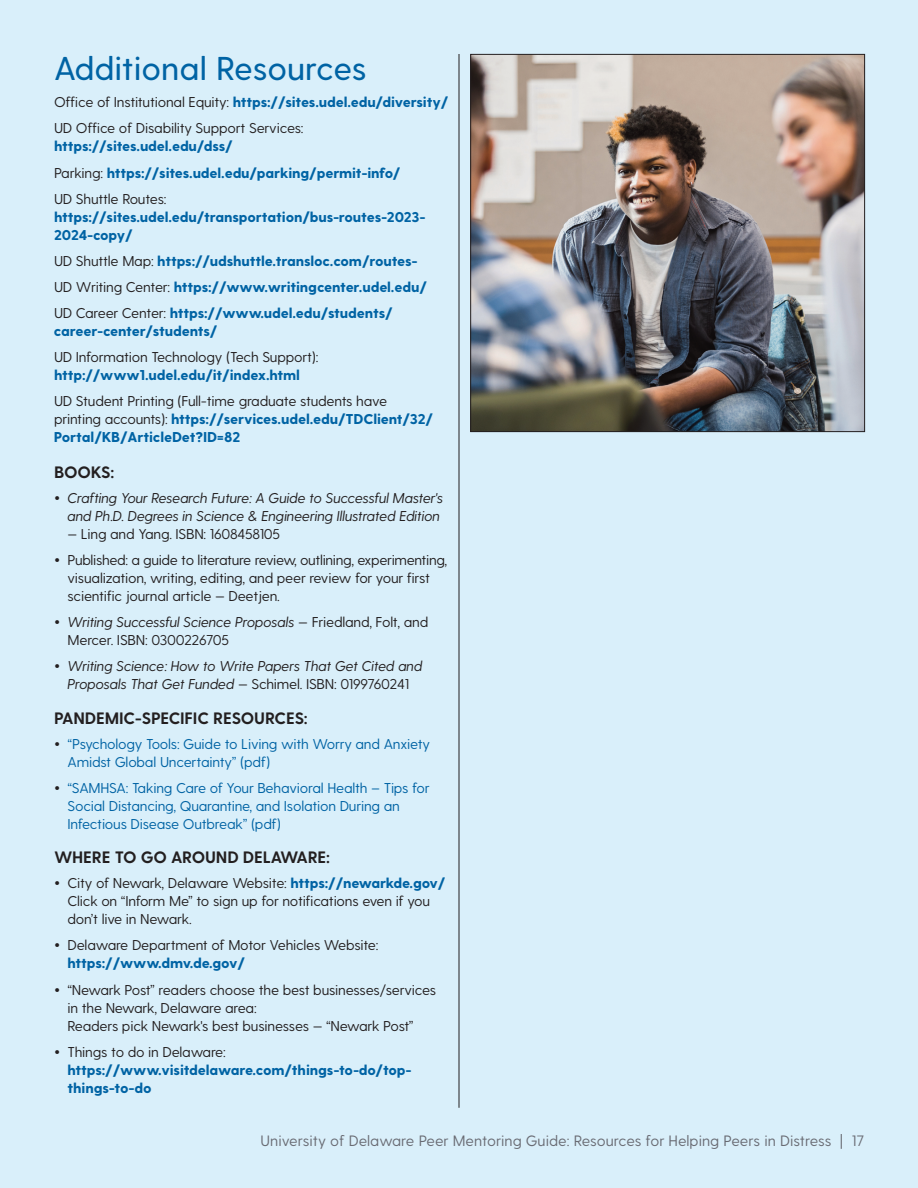
<style>
.page{position:relative;width:918px;height:1188px;background:#d9effa}
.page>*{position:absolute;margin:0;border:0;box-sizing:border-box;transform-origin:0 0}
.t1{font:500 33px "Greycliff CF";color:#0063a4}
.t2{font:700 16.5px "Greycliff CF";letter-spacing:-.01em;color:#231f20}
.t3{font:15px "Greycliff CF";color:#696b73}
.t4{font:14.25px/18px "Greycliff CF";letter-spacing:-.015em;color:#231f20}
.t5{font:800 14.25px/18px "Greycliff CF";letter-spacing:-.01em;color:#0063a4}
.t6{font:14.25px/18px "Greycliff CF";letter-spacing:-.015em;color:#0063a4}
.t7{font:italic 14.25px/18px "Greycliff CF";letter-spacing:-.01em;color:#231f20;text-align:right}
.s1{font-weight:400;color:#231f20}
.s2{font-weight:800;color:#0063a4}
.s3{font-weight:800;font-style:normal;font-size:18px}
.s4{font-weight:800;font-size:18px}
.s5{font-style:italic}
.s6{font-style:normal}
.s7{font-weight:800;font-size:18px;color:#231f20}
.s8{font-size:18px;color:#231f20}
</style>
<div class="page">
<hr style="left:459px;top:54px;width:1px;height:1054px;background:#231f20">
<img style="left:472px;top:56px;width:391px;height:374px">
<div style="left:470px;top:54px;width:395px;height:378px;border:1px solid #231f20"></div>
<h1 class="t1" style="left:54px;top:56px;width:314px">Additional Resources</h1>
<p class="t5" style="left:54px;top:95px;width:396px"><span class="s1">Office of Institutional Equity:</span> https://sites.udel.edu/diversity/</p>
<p class="t4" style="left:54px;top:121px;width:251px">UD Office of Disability Support Services: <span class="s2">https://sites.udel.edu/dss/</span></p>
<p class="t5" style="left:54px;top:165px;width:348px"><span class="s1">Parking:</span> https://sites.udel.edu/parking/permit-info/</p>
<p class="t4" style="left:54px;top:191px;width:114px">UD Shuttle Routes:</p>
<p class="t5" style="left:54px;top:209px;width:373px">https://sites.udel.edu/transportation/bus-routes-2023-<br>2024-copy/</p>
<p class="t5" style="left:54px;top:253px;width:365px"><span class="s1">UD Shuttle Map:</span> https://udshuttle.transloc.com/routes-</p>
<p class="t5" style="left:54px;top:279px;width:374px"><span class="s1">UD Writing Center:</span> https://www.writingcenter.udel.edu/</p>
<p class="t5" style="left:54px;top:305px;width:340px"><span class="s1">UD Career Center:</span> https://www.udel.edu/students/ career-center/students/</p>
<p class="t4" style="left:54px;top:349px;width:266px">UD Information Technology (Tech Support): <span class="s2">http://www1.udel.edu/it/index.html</span></p>
<p class="t4" style="left:54px;top:393px;width:381px">UD Student Printing (Full-time graduate students have printing accounts): <span class="s2">https://services.udel.edu/TDClient/32/<br>Portal/KB/ArticleDet?ID=82</span></p>
<h2 class="t2" style="left:54px;top:466px;width:62px">BOOKS:</h2>
<p class="t7" style="left:54px;top:490px;width:391px"><span class="s3">•</span> Crafting Your Research Future: A Guide to Successful Master's and Ph.D. Degrees in Science &amp; Engineering Illustrated Edition</p>
<p class="t4" style="left:68px;top:526px;width:214px">— Ling and Yang. ISBN: 1608458105</p>
<p class="t4" style="left:68px;top:552px;width:381px;text-indent:-14px"><span class="s4">•</span> Published: a guide to literature review, outlining, experimenting, visualization, writing, editing, and peer review for your first scientific journal article — Deetjen.</p>
<p class="t4" style="left:68px;top:615px;width:362px;text-indent:-14px"><span class="s4">•</span> <span class="s5">Writing Successful Science Proposals</span> — Friedland, Folt, and<br>Mercer. ISBN: 0300226705</p>
<p class="t7" style="left:54px;top:659px;width:370px;text-align:center"><span class="s3">•</span> Writing Science: How to Write Papers That Get Cited and<br>Proposals That Get Funded <span class="s6">— Schimel. ISBN: 0199760241</span></p>
<h2 class="t2" style="left:54px;top:712px;width:255px">PANDEMIC-SPECIFIC RESOURCES:</h2>
<p class="t6" style="left:68px;top:736px;width:364px;text-indent:-14px"><span class="s7">•</span> “Psychology Tools: Guide to Living with Worry and Anxiety<br>Amidst Global Uncertainty” (pdf)</p>
<p class="t6" style="left:68px;top:780px;width:364px;text-indent:-14px"><span class="s7">•</span> “SAMHSA: Taking Care of Your Behavioral Health – Tips for<br>Social Distancing, Quarantine, and Isolation During an<br>Infectious Disease Outbreak” (pdf)</p>
<h2 class="t2" style="left:54px;top:851px;width:277px">WHERE TO GO AROUND DELAWARE:</h2>
<p class="t4" style="left:68px;top:876px;width:379px;text-indent:-14px"><span class="s4">•</span> City of Newark, Delaware Website: <span class="s2">https://newarkde.gov/<br></span>Click on “Inform Me” to sign up for notifications even if you don’t live in Newark.</p>
<p class="t4" style="left:68px;top:938px;width:313px;text-indent:-14px"><span class="s4">•</span> Delaware Department of Motor Vehicles Website: <span class="s2">https://www.dmv.de.gov/</span></p>
<p class="t4" style="left:68px;top:982px;width:370px;text-indent:-14px"><span class="s4">•</span> “Newark Post” readers choose the best businesses/services in the Newark, Delaware area:<br>Readers pick Newark's best businesses — “Newark Post”</p>
<p class="t5" style="left:68px;top:1044px;width:346px;text-indent:-14px"><span class="s8">•</span> <span class="s1">Things to do in Delaware: </span>https://www.visitdelaware.com/things-to-do/top&shy;things-to-do</p>
<p class="t3" style="left:261px;top:1135px;width:605px">University of Delaware Peer Mentoring Guide: Resources for Helping Peers in Distress | 17</p>
</div>
